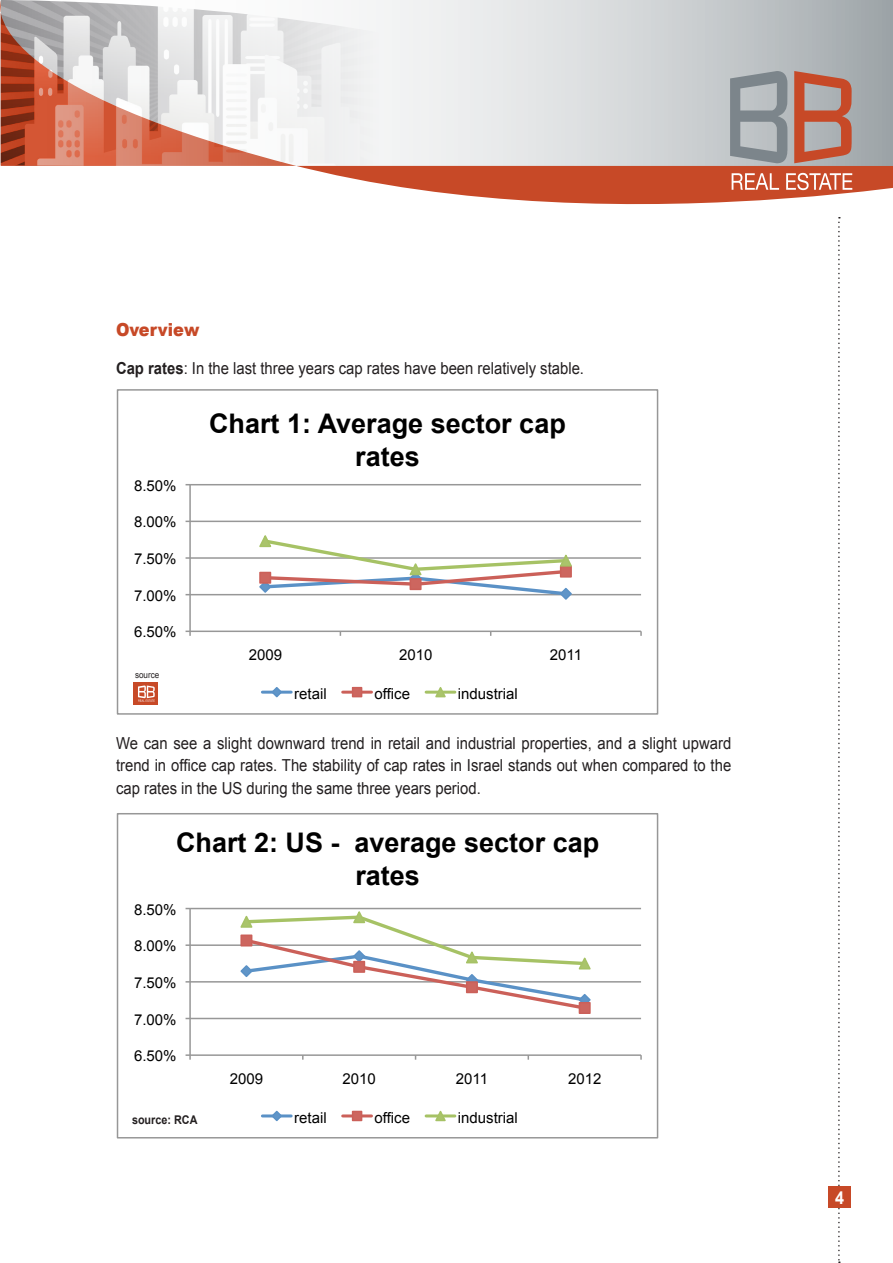
<style>
.page{position:relative;width:893px;height:1263px;background:#fff}
.page>*{position:absolute;margin:0;border:0;box-sizing:border-box;transform-origin:0 0}
.t1{font:700 27px/33px "Arial";color:#000;text-align:center}
.blue_title{font:900 18px "Arial";color:#c74927;scale:.9 1}
.t2{font:700 18px "Arial";color:#fff;scale:.9 1}
.eng_text{font:16.5px/22.5px "Arial";color:#231f20;text-align:justify;scale:.9 1}
.t3{font:15px "Arial";color:#000}
.eng_text-2{font:700 12px "Arial";color:#231f20;scale:.9 1}
.טקט_רץ{font:9px "Arial";color:#231f20;scale:.9 1}
.s1{font-weight:700}
</style>
<div class="page">
<svg style="left:838px;top:254px;width:2px;height:1009px"></svg>
<div style="left:829px;top:1186px;width:22px;height:22px;background:#c74927"></div>
<svg style="left:0;top:1px;width:893px;height:250px"></svg>
<img style="left:1px;top:0;width:378px;height:168px">
<svg style="left:732px;top:173px;width:47px;height:17px"></svg>
<svg style="left:786px;top:173px;width:66px;height:17px"></svg>
<svg style="left:794px;top:71px;width:58px;height:92px;background:#ba7b6b"></svg>
<svg style="left:730px;top:71px;width:57px;height:92px;background:#989fa4"></svg>
<hr style="left:190px;top:594px;width:451px;height:1px;background:#979797">
<hr style="left:190px;top:557px;width:451px;height:2px;background:#979797">
<hr style="left:190px;top:521px;width:451px;height:1px;background:#979797">
<hr style="left:190px;top:484px;width:451px;height:1px;background:#979797">
<hr style="left:189px;top:485px;width:2px;height:146px;background:#979797">
<hr style="left:190px;top:630px;width:451px;height:2px;background:#979797">
<svg style="left:186px;top:630px;width:5px;height:6px"></svg>
<svg style="left:258px;top:535px;width:316px;height:65px"></svg>
<hr style="left:262px;top:691px;width:29px;height:3px;background:#5a91c6">
<svg style="left:270px;top:687px;width:13px;height:11px"></svg>
<hr style="left:343px;top:691px;width:28px;height:3px;background:#cb6059">
<div style="left:353px;top:688px;width:9px;height:9px;background:#cd665f"></div>
<div style="left:352px;top:687px;width:10px;height:10px;border:2px solid #cb6059"></div>
<hr style="left:426px;top:691px;width:29px;height:3px;background:#a6c265">
<svg style="left:434px;top:687px;width:13px;height:11px"></svg>
<div style="left:117px;top:389px;width:541px;height:326px;border:2px solid #979797"></div>
<hr style="left:190px;top:1018px;width:451px;height:1px;background:#979797">
<hr style="left:190px;top:981px;width:451px;height:1px;background:#979797">
<hr style="left:190px;top:944px;width:451px;height:2px;background:#979797">
<hr style="left:190px;top:908px;width:451px;height:1px;background:#979797">
<hr style="left:189px;top:908px;width:2px;height:147px;background:#979797">
<hr style="left:190px;top:1054px;width:451px;height:2px;background:#979797">
<svg style="left:186px;top:1054px;width:5px;height:6px"></svg>
<svg style="left:239px;top:911px;width:353px;height:103px"></svg>
<hr style="left:262px;top:1114px;width:29px;height:3px;background:#5a91c6">
<svg style="left:270px;top:1110px;width:13px;height:12px"></svg>
<hr style="left:343px;top:1114px;width:28px;height:3px;background:#cb6059">
<div style="left:353px;top:1111px;width:9px;height:9px;background:#cd665f"></div>
<div style="left:352px;top:1111px;width:10px;height:10px;border:2px solid #cb6059"></div>
<hr style="left:426px;top:1114px;width:29px;height:3px;background:#a6c265">
<svg style="left:434px;top:1110px;width:13px;height:12px"></svg>
<div style="left:117px;top:813px;width:541px;height:325px;border:2px solid #979797"></div>
<div style="left:133px;top:682px;width:25px;height:23px;background:#c74927"></div>
<svg style="left:138px;top:685px;width:17px;height:17px"></svg>
<p class="blue_title" style="left:116px;top:317px;width:94px">Overview</p>
<p class="eng_text" style="left:116px;top:357px;width:522px"><span class="s1">Cap rates</span>: In the last three years cap rates have been relatively stable.</p>
<p class="t3" style="left:134px;top:477px;width:44px">8.50%</p>
<p class="t3" style="left:134px;top:513px;width:44px">8.00%</p>
<p class="t3" style="left:134px;top:550px;width:44px">7.50%</p>
<p class="t3" style="left:134px;top:587px;width:44px">7.00%</p>
<p class="t3" style="left:134px;top:623px;width:44px">6.50%</p>
<p class="טקט_רץ" style="left:135px;top:669px;width:29px">source</p>
<p class="t1" style="left:209px;top:409px;width:358px">Chart 1: Average sector cap rates</p>
<p class="t3" style="left:249px;top:646px;width:35px">2009</p>
<p class="t3" style="left:399px;top:646px;width:35px">2010</p>
<p class="t3" style="left:550px;top:646px;width:34px">2011</p>
<p class="t3" style="left:294px;top:685px;width:34px">retail</p>
<p class="t3" style="left:375px;top:685px;width:37px">office</p>
<p class="t3" style="left:458px;top:685px;width:62px">industrial</p>
<p class="eng_text" style="left:116px;top:732px;width:685px">We can see a slight downward trend in retail and industrial properties, and a slight upward trend in office cap rates. The stability of cap rates in Israel stands out when compared to the cap rates in the US during the same three years period.</p>
<p class="t1" style="left:176px;top:828px;width:425px">Chart 2: US - average sector cap rates</p>
<p class="t3" style="left:134px;top:900px;width:44px">8.50%</p>
<p class="t3" style="left:134px;top:937px;width:44px">8.00%</p>
<p class="t3" style="left:134px;top:974px;width:44px">7.50%</p>
<p class="t3" style="left:134px;top:1010px;width:44px">7.00%</p>
<p class="t3" style="left:134px;top:1047px;width:44px">6.50%</p>
<p class="t3" style="left:230px;top:1070px;width:35px">2009</p>
<p class="t3" style="left:342px;top:1070px;width:35px">2010</p>
<p class="t3" style="left:456px;top:1070px;width:34px">2011</p>
<p class="t3" style="left:568px;top:1070px;width:35px">2012</p>
<p class="eng_text-2" style="left:132px;top:1111px;width:74px">source: RCA</p>
<p class="t3" style="left:294px;top:1109px;width:34px">retail</p>
<p class="t3" style="left:375px;top:1109px;width:37px">office</p>
<p class="t3" style="left:458px;top:1109px;width:62px">industrial</p>
<p class="t2" style="left:835px;top:1185px;width:12px">4</p>
</div>
